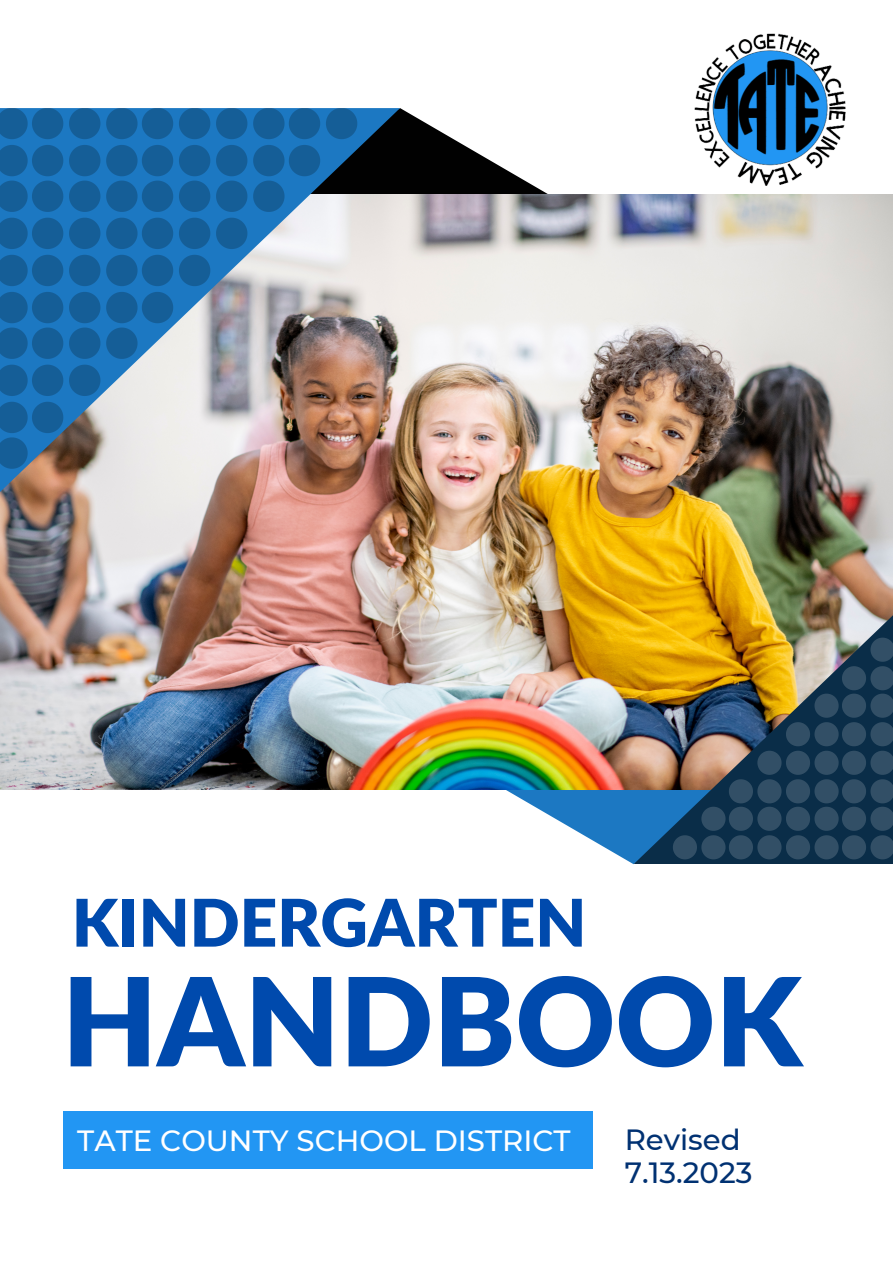
<style>
.page{position:relative;width:893px;height:1264px;background:#fff}
.page>*{position:absolute;margin:0;border:0;box-sizing:border-box;transform-origin:0 0}
.t1{font:900 122.7px "Lato";color:#004aad}
.t2{font:900 65.55px "Lato";color:#004aad}
.t3{font:500 29.25px "Montserrat";color:#fff}
.t4{font:500 29.25px/33px "Montserrat";color:#003172}
</style>
<div class="page">
<svg style="left:400px;top:108px;width:233px;height:87px"></svg>
<svg style="left:400px;top:789px;width:467px;height:75px"></svg>
<img style="left:0;top:195px;width:892px;height:594px">
<img style="left:0;top:108px;width:400px;height:658px">
<img style="left:633px;top:205px;width:259px;height:658px">
<div style="left:63px;top:1111px;width:529px;height:57px;background:#2296f3"></div>
<svg style="left:0;top:402px;width:63px;height:67px;background:#2d6797"></svg>
<svg style="left:0;top:292px;width:63px;height:104px;background:#1766a4"></svg>
<svg style="left:69px;top:292px;width:31px;height:104px;background:#1665a3"></svg>
<svg style="left:106px;top:292px;width:67px;height:67px;background:#3279b0"></svg>
<svg style="left:0;top:255px;width:63px;height:31px;background:#1664a1"></svg>
<svg style="left:69px;top:255px;width:31px;height:31px"></svg>
<svg style="left:106px;top:255px;width:67px;height:31px;background:#1664a2"></svg>
<svg style="left:179px;top:255px;width:31px;height:31px"></svg>
<svg style="left:0;top:218px;width:63px;height:31px;background:#1664a1"></svg>
<svg style="left:69px;top:218px;width:31px;height:31px"></svg>
<svg style="left:106px;top:218px;width:67px;height:31px;background:#1664a2"></svg>
<svg style="left:179px;top:218px;width:31px;height:31px"></svg>
<svg style="left:216px;top:218px;width:31px;height:31px"></svg>
<svg style="left:0;top:145px;width:63px;height:67px;background:#1765a3"></svg>
<svg style="left:69px;top:145px;width:31px;height:67px;background:#1664a2"></svg>
<svg style="left:106px;top:145px;width:67px;height:67px;background:#1766a4"></svg>
<svg style="left:179px;top:145px;width:31px;height:67px;background:#1664a2"></svg>
<svg style="left:216px;top:145px;width:31px;height:67px;background:#1664a2"></svg>
<svg style="left:253px;top:145px;width:67px;height:67px;background:#2772ad"></svg>
<svg style="left:0;top:108px;width:63px;height:31px;background:#1764a1"></svg>
<svg style="left:69px;top:108px;width:31px;height:31px"></svg>
<svg style="left:106px;top:108px;width:67px;height:31px;background:#1764a2"></svg>
<svg style="left:179px;top:108px;width:31px;height:31px"></svg>
<svg style="left:216px;top:108px;width:31px;height:31px"></svg>
<svg style="left:253px;top:108px;width:67px;height:31px;background:#1764a2"></svg>
<svg style="left:326px;top:108px;width:31px;height:31px"></svg>
<svg style="left:672px;top:637px;width:220px;height:222px;background:#505b55"></svg>
<img style="left:669px;top:33px;width:198px;height:162px">
<p class="t2" style="left:72px;top:881px;width:516px">KINDERGARTEN</p>
<p class="t1" style="left:62px;top:945px;width:741px">HANDBOOK</p>
<p class="t3" style="left:77px;top:1122px;width:495px">TATE COUNTY SCHOOL DISTRICT</p>
<p class="t4" style="left:624px;top:1123px;width:129px">Revised<br>7.13.2023</p>
</div>
